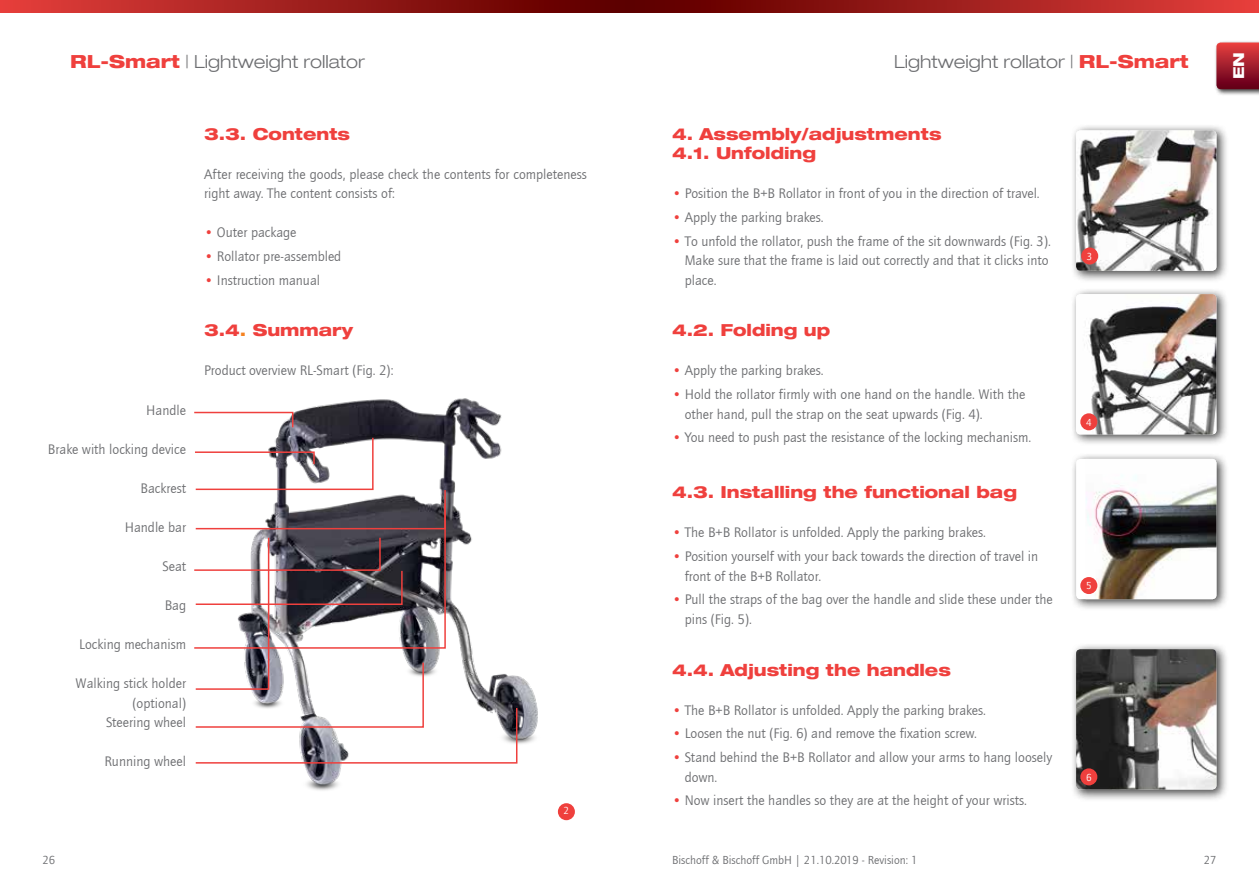
<style>
.page{position:relative;width:1259px;height:893px;background:#fff}
.page>*{position:absolute;margin:0;border:0;box-sizing:border-box;transform-origin:0 0}
.t1{font:300 18px "Helve Neu Lig Ext";color:#6d6e71}
.t2{font:800 16.5px "Helve Neu Hea Ext";color:#ef403d}
.t3{font:800 16.5px/19.5px "Helve Neu Hea Ext";color:#ef3f3c}
.t4{font:800 15px "Helve Neu Hea Ext";color:#fff}
.t5{font:14.25px/19.5px "Quay Sans";color:#6d6e71}
.t6{font:12px "Quay Sans";color:#6d6e71}
.t7{font:10.5px "Quay Sans";color:#fff}
.s1{font-family:"Helve Neu Hea Ext";font-weight:800;color:#ef403d}
.s2{color:#ef403d}
.s3{color:#f58220}
</style>
<div class="page">
<svg style="left:0;top:0;width:629px;height:12px;background:#9d1d1b"></svg>
<svg style="left:629px;top:0;width:630px;height:12px;background:#9e1d1b"></svg>
<div style="left:1213px;top:40px;width:46px;height:56px;background:#000;opacity:.75"></div>
<svg style="left:1216px;top:43px;width:43px;height:46px;background:#a31f2e"></svg>
<img style="left:278px;top:398px;width:260px;height:393px">
<div style="left:558px;top:803px;width:17px;height:17px;background:#ef403d;border-radius:50%"></div>
<svg style="left:194px;top:411px;width:100px;height:18px"></svg>
<div style="left:1070px;top:124px;width:158px;height:158px;background:#000;opacity:.75"></div>
<img style="left:1076px;top:130px;width:140px;height:141px">
<div style="left:1070px;top:288px;width:158px;height:158px;background:#000;opacity:.75"></div>
<img style="left:1076px;top:294px;width:140px;height:140px">
<div style="left:1070px;top:453px;width:158px;height:158px;background:#000;opacity:.75"></div>
<div style="left:1076px;top:459px;width:140px;height:140px;background:#fff;border-radius:4px"></div>
<img style="left:1085px;top:459px;width:131px;height:140px">
<div style="left:1070px;top:643px;width:158px;height:158px;background:#000;opacity:.75"></div>
<img style="left:1076px;top:649px;width:140px;height:140px">
<div style="left:1081px;top:247px;width:17px;height:17px;background:#ef403d;border-radius:50%"></div>
<div style="left:1080px;top:413px;width:17px;height:17px;background:#ef403d;border-radius:50%"></div>
<div style="left:1080px;top:577px;width:17px;height:17px;background:#ef403d;border-radius:50%"></div>
<div style="left:1080px;top:768px;width:17px;height:17px;background:#ef403d;border-radius:50%"></div>
<svg style="left:194px;top:436px;width:324px;height:328px"></svg>
<p class="t1" style="left:70px;top:50px;width:296px"><span class="s1">RL-Smart</span> | Lightweight rollator</p>
<p class="t1" style="left:894px;top:50px;width:296px">Lightweight rollator | <span class="s1">RL-Smart</span></p>
<p class="t4" style="left:1229px;top:79px;width:28px;rotate:-90deg">EN</p>
<p class="t5" style="left:146px;top:401px;width:41px">Handle</p>
<p class="t5" style="left:48px;top:440px;width:140px">Brake with locking device</p>
<p class="t5" style="left:140px;top:479px;width:47px">Backrest</p>
<p class="t5" style="left:125px;top:518px;width:63px">Handle bar</p>
<p class="t5" style="left:162px;top:557px;width:25px">Seat</p>
<p class="t5" style="left:165px;top:596px;width:23px">Bag</p>
<p class="t5" style="left:79px;top:635px;width:108px">Locking mechanism</p>
<p class="t5" style="left:76px;top:674px;width:112px;text-align:right">Walking stick holder (optional)<br>Steering wheel</p>
<p class="t5" style="left:104px;top:752px;width:83px">Running wheel</p>
<p class="t2" style="left:204px;top:123px;width:147px">3.3. Contents</p>
<p class="t5" style="left:204px;top:164px;width:384px">After receiving the goods, please check the contents for completeness right away. The content consists of:</p>
<p class="t5" style="left:204px;top:223px;width:94px"><span class="s2">•</span> Outer package</p>
<p class="t5" style="left:204px;top:247px;width:139px"><span class="s2">•</span> Rollator pre-assembled</p>
<p class="t5" style="left:204px;top:270px;width:117px"><span class="s2">•</span> Instruction manual</p>
<p class="t2" style="left:204px;top:320px;width:150px">3.4<span class="s3">.</span> Summary</p>
<p class="t5" style="left:204px;top:361px;width:191px">Product overview RL-Smart (Fig. 2):</p>
<p class="t7" style="left:563px;top:805px;width:7px">2</p>
<p class="t3" style="left:672px;top:123px;width:271px"><span class="s2">4.</span> Assembly/adjustments<br><span class="s2">4.1. Unfolding</span></p>
<p class="t5" style="left:672px;top:184px;width:369px"><span class="s2">•</span> Position the B+B Rollator in front of you in the direction of travel.</p>
<p class="t5" style="left:672px;top:208px;width:153px"><span class="s2">•</span> Apply the parking brakes.</p>
<p class="t5" style="left:685px;top:231px;width:367px;text-indent:-13px"><span class="s2">•</span> To unfold the rollator, push the frame of the sit downwards (Fig. 3).<br>Make sure that the frame is laid out correctly and that it clicks into place.</p>
<p class="t2" style="left:672px;top:320px;width:160px">4.2. Folding up</p>
<p class="t5" style="left:672px;top:361px;width:153px"><span class="s2">•</span> Apply the parking brakes.</p>
<p class="t5" style="left:685px;top:385px;width:342px;text-indent:-13px"><span class="s2">•</span> Hold the rollator firmly with one hand on the handle. With the other hand, pull the strap on the seat upwards (Fig. 4).</p>
<p class="t5" style="left:672px;top:428px;width:361px"><span class="s2">•</span> You need to push past the resistance of the locking mechanism.</p>
<p class="t2" style="left:672px;top:482px;width:346px">4.3. Installing the functional bag</p>
<p class="t5" style="left:672px;top:523px;width:315px"><span class="s2">•</span> The B+B Rollator is unfolded. Apply the parking brakes.</p>
<p class="t5" style="left:685px;top:547px;width:355px;text-indent:-13px"><span class="s2">•</span> Position yourself with your back towards the direction of travel in front of the B+B Rollator.</p>
<p class="t5" style="left:685px;top:590px;width:370px;text-indent:-13px"><span class="s2">•</span> Pull the straps of the bag over the handle and slide these under the pins (Fig. 5).</p>
<p class="t2" style="left:672px;top:659px;width:280px">4.4. Adjusting the handles</p>
<p class="t5" style="left:672px;top:700px;width:315px"><span class="s2">•</span> The B+B Rollator is unfolded. Apply the parking brakes.</p>
<p class="t5" style="left:672px;top:724px;width:306px"><span class="s2">•</span> Loosen the nut (Fig. 6) and remove the fixation screw.</p>
<p class="t5" style="left:685px;top:748px;width:369px;text-indent:-13px"><span class="s2">•</span> Stand behind the B+B Rollator and allow your arms to hang loosely down.</p>
<p class="t5" style="left:672px;top:791px;width:356px"><span class="s2">•</span> Now insert the handles so they are at the height of your wrists.</p>
<p class="t7" style="left:1087px;top:251px;width:7px">3</p>
<p class="t7" style="left:1086px;top:417px;width:7px">4</p>
<p class="t7" style="left:1086px;top:580px;width:7px">5</p>
<p class="t7" style="left:1086px;top:772px;width:7px">6</p>
<p class="t6" style="left:672px;top:853px;width:247px">Bischoff &amp; Bischoff GmbH | 21.10.2019 - Revision: 1</p>
<p class="t6" style="left:43px;top:853px;width:14px">26</p>
<p class="t6" style="left:1203px;top:853px;width:14px">27</p>
</div>
